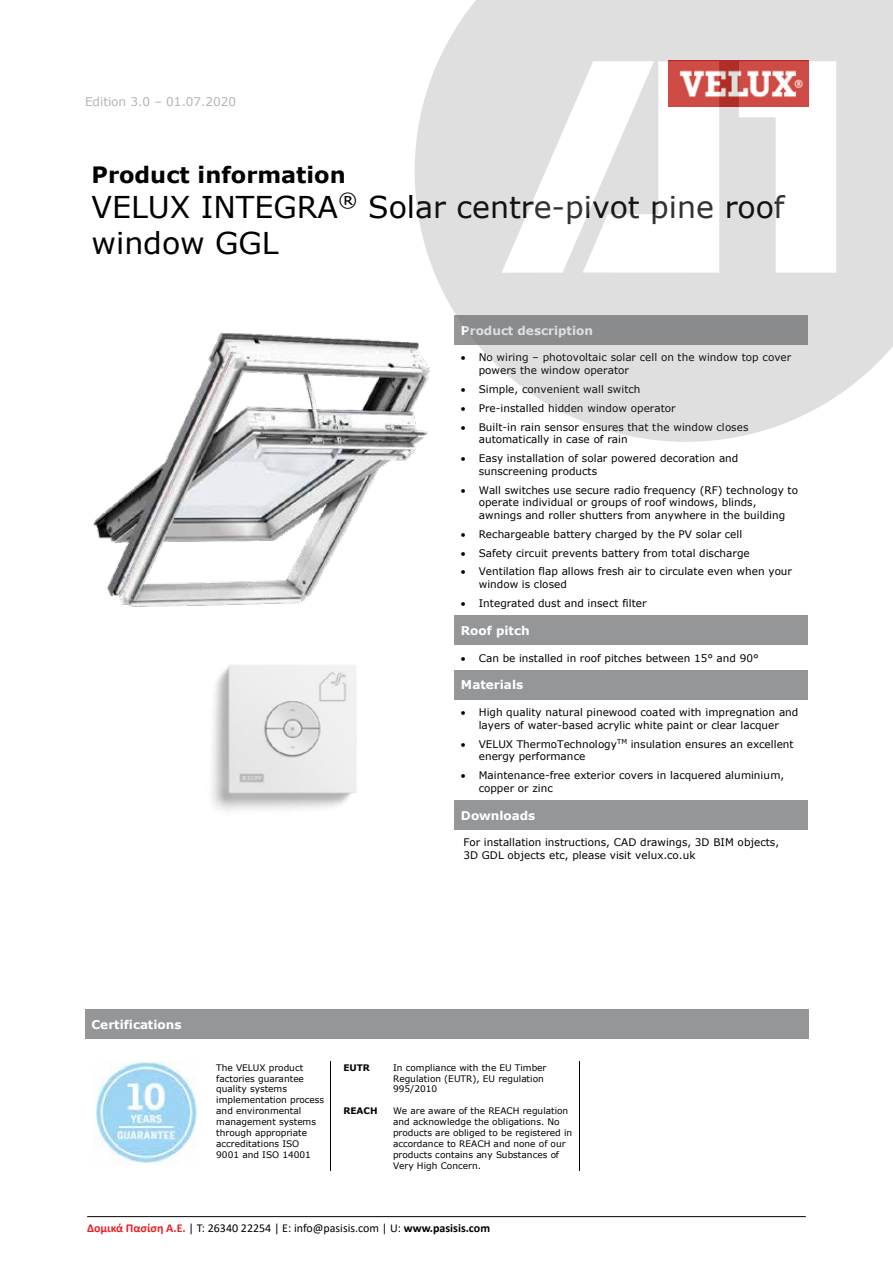
<style>
.page{position:relative;width:893px;height:1263px;background:#fff}
.page>*{position:absolute;margin:0;border:0;box-sizing:border-box;transform-origin:0 0}
.t1{font:30px/36.3px "Verdana";color:#000}
.t2{font:700 22.5px "Verdana";color:#000}
.t3{font:12px "Calibri";color:#000}
.t4{font:700 12px "Verdana";color:#fff}
.t5{font:12px "Verdana";letter-spacing:.005em;color:#b1b4b6}
.t6{font:10.5px/12.8px "Verdana";color:#000}
.t7{font:9px/10.9px "Verdana";color:#000}
.t8{font:700 9px "Verdana";color:#000}
.s1{font-weight:700;color:#ed1c24}
.s2{font-weight:700}
</style>
<div class="page">
<div style="left:454px;top:615px;width:354px;height:30px;background:#949698"></div>
<div style="left:454px;top:670px;width:354px;height:29px;background:#949698"></div>
<div style="left:454px;top:800px;width:354px;height:30px;background:#949698"></div>
<div style="left:85px;top:1009px;width:723px;height:30px;background:#949698"></div>
<hr style="left:330px;top:1061px;width:1px;height:44px;background:#000">
<hr style="left:579px;top:1061px;width:1px;height:44px;background:#000">
<hr style="left:330px;top:1105px;width:1px;height:66px;background:#000">
<hr style="left:579px;top:1105px;width:1px;height:66px;background:#000">
<img style="left:212px;top:665px;width:145px;height:146px">
<img style="left:94px;top:1061px;width:103px;height:104px">
<img style="left:93px;top:332px;width:325px;height:275px">
<hr style="left:87px;top:1216px;width:719px;height:1px;background:#000">
<svg style="left:415px;top:0;width:478px;height:442px;fill:#dfdfe0"></svg>
<svg style="left:502px;top:61px;width:217px;height:212px"></svg>
<svg style="left:739px;top:61px;width:97px;height:212px"></svg>
<p class="t5" style="left:85px;top:93px;width:153px">Edition 3.0 – 01.07.2020</p>
<h2 class="t2" style="left:91px;top:159px;width:256px">Product information</h2>
<h1 class="t1" style="left:91px;top:188px;width:695px">VELUX INTEGRA<sup>®</sup> Solar centre-pivot pine roof window GGL</h1>
<p class="t4" style="left:461px;top:322px;width:134px">Product description</p>
<p class="t6" style="left:479px;top:351px;width:314px;text-indent:-18px">• No wiring – photovoltaic solar cell on the window top cover powers the window operator</p>
<p class="t6" style="left:461px;top:383px;width:181px">• Simple, convenient wall switch</p>
<p class="t6" style="left:461px;top:401px;width:216px">• Pre-installed hidden window operator</p>
<p class="t6" style="left:479px;top:420px;width:271px;text-indent:-18px">• Built-in rain sensor ensures that the window closes automatically in case of rain</p>
<p class="t6" style="left:479px;top:452px;width:261px;text-indent:-18px">• Easy installation of solar powered decoration and sunscreening products</p>
<p class="t6" style="left:479px;top:483px;width:321px;text-indent:-18px">• Wall switches use secure radio frequency (RF) technology to operate individual or groups of roof windows, blinds, awnings and roller shutters from anywhere in the building</p>
<p class="t6" style="left:461px;top:528px;width:283px">• Rechargeable battery charged by the PV solar cell</p>
<p class="t6" style="left:461px;top:546px;width:290px">• Safety circuit prevents battery from total discharge</p>
<p class="t6" style="left:479px;top:565px;width:315px;text-indent:-18px">• Ventilation flap allows fresh air to circulate even when your window is closed</p>
<p class="t6" style="left:461px;top:596px;width:187px">• Integrated dust and insect filter</p>
<p class="t4" style="left:461px;top:622px;width:70px">Roof pitch</p>
<p class="t6" style="left:461px;top:651px;width:299px">• Can be installed in roof pitches between 15° and 90°</p>
<p class="t4" style="left:461px;top:676px;width:64px">Materials</p>
<p class="t6" style="left:461px;top:706px;width:339px;text-align:center">• High quality natural pinewood coated with impregnation and layers of water-based acrylic white paint or clear lacquer</p>
<p class="t6" style="left:479px;top:737px;width:316px;text-indent:-18px">• VELUX ThermoTechnology<sup>TM</sup> insulation ensures an excellent energy performance</p>
<p class="t6" style="left:479px;top:769px;width:307px;text-indent:-18px">• Maintenance-free exterior covers in lacquered aluminium, copper or zinc</p>
<p class="t4" style="left:461px;top:807px;width:76px">Downloads</p>
<p class="t6" style="left:463px;top:836px;width:317px">For installation instructions, CAD drawings, 3D BIM objects,<br>3D GDL objects etc, please visit velux.co.uk</p>
<p class="t4" style="left:91px;top:1016px;width:92px">Certifications</p>
<p class="t7" style="left:216px;top:1062px;width:110px">The VELUX product factories guarantee quality systems implementation process and environmental management systems through appropriate accreditations ISO<br>9001 and ISO 14001</p>
<p class="t8" style="left:343px;top:1061px;width:28px">EUTR</p>
<p class="t7" style="left:393px;top:1062px;width:155px">In compliance with the EU Timber<br>Regulation (EUTR), EU regulation<br>995/2010</p>
<p class="t8" style="left:343px;top:1104px;width:36px">REACH</p>
<p class="t7" style="left:393px;top:1105px;width:181px">We are aware of the REACH regulation and acknowledge the obligations. No products are obliged to be registered in accordance to REACH and none of our products contains any Substances of Very High Concern.</p>
<p class="t3" style="left:87px;top:1219px;width:404px"><span class="s1">Δομικά Πασίση Α.Ε.</span> | T: 26340 22254 | E: info@pasisis.com | U: <span class="s2">www.pasisis.com</span></p>
</div>
